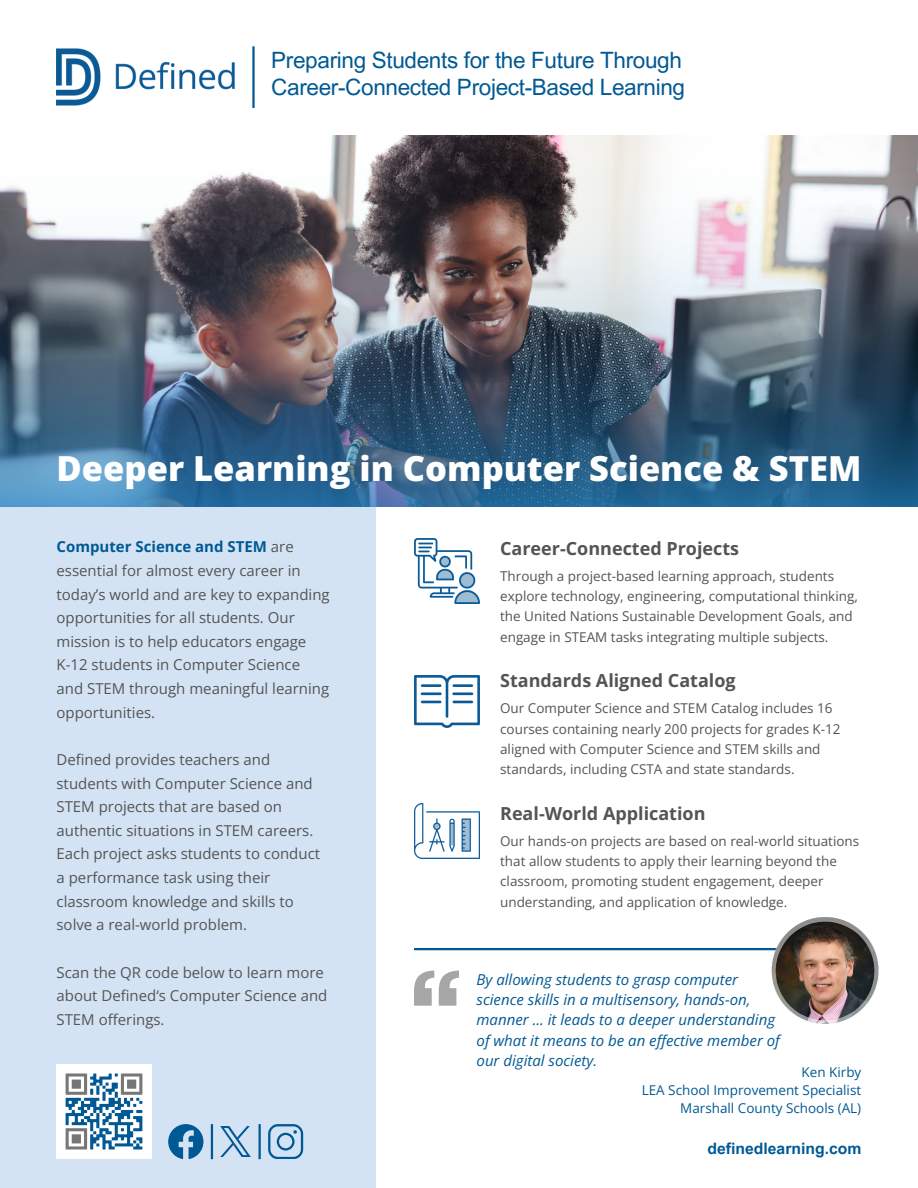
<style>
.page{position:relative;width:918px;height:1188px;background:#fff}
.page>*{position:absolute;margin:0;border:0;box-sizing:border-box;transform-origin:0 0}
.t1{font:800 34.5px "Open Sans";color:#fff}
.t2{font:22.5px/27px "Arial MT Pro";letter-spacing:-.015em;color:#005994}
.t3{font:700 18px "Open Sans";color:#545454}
.t4{font:700 15.75px "Arial MT Pro";color:#005994}
.t5{font:15px/23.7px "Open Sans";color:#545454}
.t6{font:italic 15px/20.2px "Open Sans";color:#005994}
.t7{font:13.5px/20.2px "Open Sans";color:#545454}
.t8{font:13.5px "Open Sans";color:#005994}
.s1{font-weight:700;color:#005994}
</style>
<div class="page">
<div style="left:0;top:507px;width:375px;height:681px;background:#d4e3f4"></div>
<img style="left:57px;top:48px;width:178px;height:58px">
<hr style="left:252px;top:46px;width:3px;height:62px;background:#005994">
<img style="left:330px;top:135px;width:588px;height:34px">
<img style="left:0;top:169px;width:918px;height:338px">
<img style="left:414px;top:539px;width:65px;height:65px">
<img style="left:414px;top:676px;width:65px;height:51px">
<img style="left:414px;top:804px;width:65px;height:55px">
<hr style="left:414px;top:948px;width:447px;height:2px;background:#005994">
<svg style="left:414px;top:971px;width:45px;height:34px"></svg>
<img style="left:772px;top:917px;width:107px;height:107px">
<svg style="left:168px;top:1124px;width:35px;height:35px"></svg>
<hr style="left:211px;top:1124px;width:2px;height:35px;background:#005994">
<img style="left:220px;top:1126px;width:31px;height:31px">
<hr style="left:259px;top:1124px;width:2px;height:35px;background:#005994">
<svg style="left:268px;top:1124px;width:35px;height:35px"></svg>
<img style="left:57px;top:1064px;width:94px;height:95px">
<p class="t2" style="left:271px;top:50px;width:415px">Preparing Students for the Future Through<br>Career-Connected Project-Based Learning</p>
<p class="t1" style="left:57px;top:444px;width:806px">Deeper Learning in Computer Science &amp; STEM</p>
<p class="t5" style="left:57px;top:535px;width:275px"><span class="s1">Computer Science and STEM</span> are essential for almost every career in today’s world and are key to expanding opportunities for all students. Our mission is to help educators engage K-12 students in Computer Science and STEM through meaningful learning opportunities.</p>
<p class="t5" style="left:57px;top:747px;width:265px">Defined provides teachers and students with Computer Science and STEM projects that are based on authentic situations in STEM careers.<br>Each project asks students to conduct a performance task using their classroom knowledge and skills to solve a real-world problem.</p>
<p class="t5" style="left:57px;top:960px;width:272px">Scan the QR code below to learn more about Defined‘s Computer Science and<br>STEM offerings.</p>
<h3 class="t3" style="left:500px;top:536px;width:240px">Career-Connected Projects</h3>
<p class="t7" style="left:500px;top:566px;width:359px">Through a project-based learning approach, students explore technology, engineering, computational thinking, the United Nations Sustainable Development Goals, and engage in STEAM tasks integrating multiple subjects.</p>
<h3 class="t3" style="left:500px;top:668px;width:237px">Standards Aligned Catalog</h3>
<p class="t7" style="left:500px;top:698px;width:342px">Our Computer Science and STEM Catalog includes 16 courses containing nearly 200 projects for grades K-12 aligned with Computer Science and STEM skills and standards, including CSTA and state standards.</p>
<h3 class="t3" style="left:500px;top:801px;width:207px">Real-World Application</h3>
<p class="t7" style="left:500px;top:830px;width:361px">Our hands-on projects are based on real-world situations that allow students to apply their learning beyond the classroom, promoting student engagement, deeper understanding, and application of knowledge.</p>
<p class="t6" style="left:477px;top:969px;width:305px">By allowing students to grasp computer science skills in a multisensory, hands-on, manner ... it leads to a deeper understanding of what it means to be an effective member of our digital society.</p>
<p class="t8" style="left:802px;top:1062px;width:61px">Ken Kirby</p>
<p class="t8" style="left:642px;top:1080px;width:221px">LEA School Improvement Specialist</p>
<p class="t8" style="left:680px;top:1098px;width:183px">Marshall County Schools (AL)</p>
<p class="t4" style="left:707px;top:1143px;width:156px">definedlearning.com</p>
</div>
